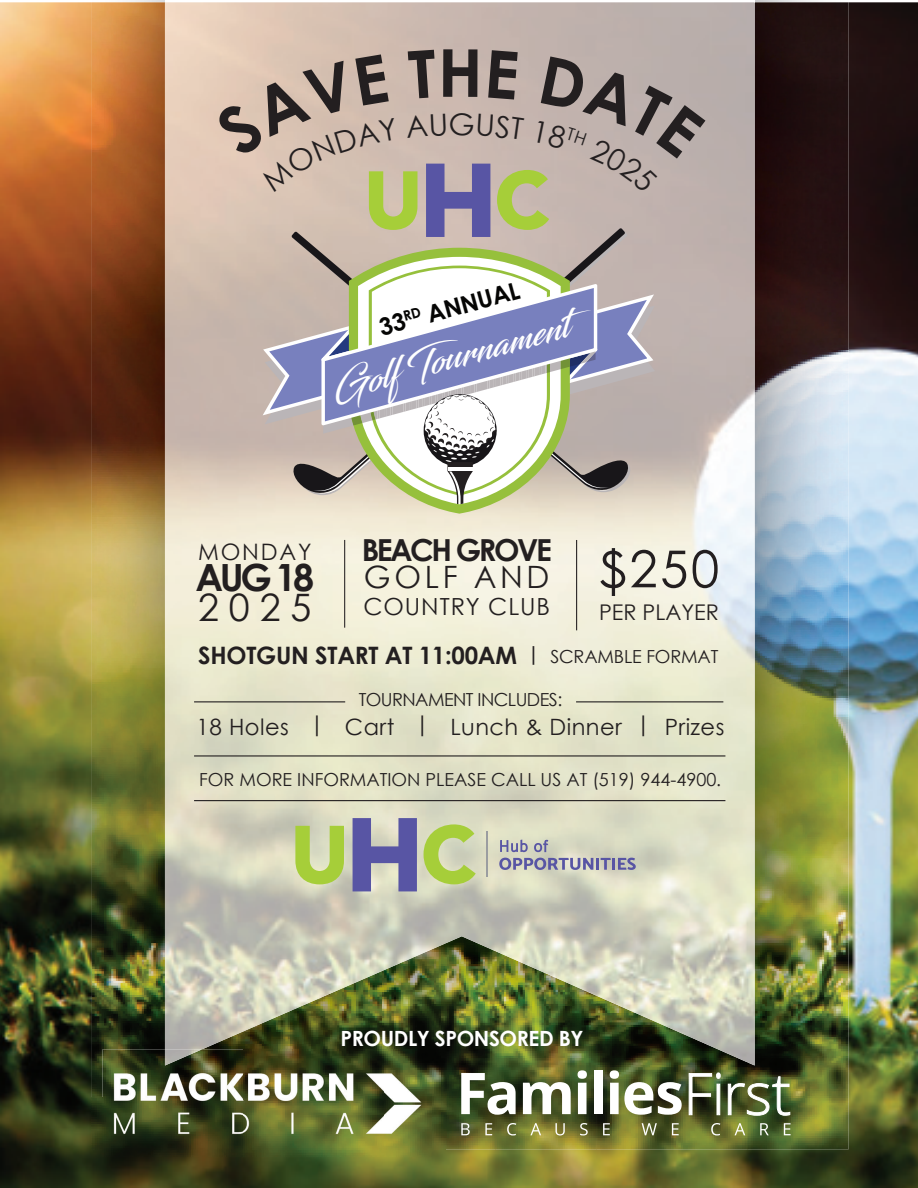
<style>
.page{position:relative;width:918px;height:1188px;background:#fff}
.page>*{position:absolute;margin:0;border:0;box-sizing:border-box;transform-origin:0 0}
.t1{font:700 66px "Century Gothic";color:#231f20}
.t2{font:51px "Century Gothic";color:#231f20}
.t3{font:37.8px "Century Gothic";color:#231f20}
.t4{font:700 37.5px "Century Gothic";color:#231f20}
.t5{font:36.6px "Blacksword";color:#fff}
.t6{font:30.75px "Century Gothic";letter-spacing:.12em;color:#231f20}
.t7{font:700 30.45px "Century Gothic";letter-spacing:-.08em;color:#231f20}
.t8{font:700 24px "Century Gothic";letter-spacing:-.01em;color:#231f20}
.t9{font:700 24px "Century Gothic";color:#050504}
.t10{font:23.55px "Century Gothic";letter-spacing:.04em;color:#231f20}
.t11{font:22.65px "Century Gothic";letter-spacing:.08em;color:#231f20}
.t12{font:22.5px "Century Gothic";letter-spacing:.02em;color:#231f20}
.t13{font:21.6px "Century Gothic";color:#231f20}
.t14{font:700 21px "Century Gothic";letter-spacing:-.02em;color:#fff}
.t15{font:18px "Century Gothic";color:#231f20}
.t16{font:18px "Century Gothic";letter-spacing:-.03em;color:#231f20}
.s1{font-size:20.25px}
.s2{font-weight:400;font-size:18px}
</style>
<div class="page">
<img style="left:0;top:2px;width:918px;height:1186px">
<img style="left:92px;top:2px;width:73px;height:1095px">
<img style="left:748px;top:2px;width:101px;height:1147px">
<img style="left:445px;top:1066px;width:50px;height:83px">
<img style="left:495px;top:1066px;width:101px;height:83px">
<img style="left:596px;top:1066px;width:152px;height:83px">
<img style="left:92px;top:1097px;width:10px;height:52px">
<img style="left:432px;top:1097px;width:13px;height:52px">
<img style="left:165px;top:2px;width:590px;height:1064px">
<hr style="left:194px;top:755px;width:531px;height:2px;background:#231f20">
<hr style="left:194px;top:701px;width:151px;height:1px;background:#231f20">
<hr style="left:576px;top:701px;width:147px;height:1px;background:#231f20">
<hr style="left:194px;top:800px;width:531px;height:1px;background:#231f20">
<hr style="left:344px;top:540px;width:1px;height:88px;background:#231f20">
<hr style="left:576px;top:540px;width:1px;height:90px;background:#231f20">
<svg style="left:291px;top:237px;width:340px;height:29px;background:#b7a8a0"></svg>
<svg style="left:349px;top:248px;width:221px;height:266px;background:#cccfa2"></svg>
<svg style="left:263px;top:266px;width:392px;height:238px"></svg>
<hr style="left:448px;top:467px;width:24px;height:4px;background:#fff">
<svg style="left:461px;top:1123px;width:9px;height:12px"></svg>
<svg style="left:485px;top:1123px;width:7px;height:12px"></svg>
<svg style="left:507px;top:1123px;width:9px;height:13px"></svg>
<svg style="left:530px;top:1123px;width:11px;height:12px"></svg>
<svg style="left:555px;top:1123px;width:10px;height:13px"></svg>
<svg style="left:580px;top:1123px;width:8px;height:12px"></svg>
<svg style="left:603px;top:1123px;width:7px;height:12px"></svg>
<svg style="left:642px;top:1123px;width:15px;height:12px"></svg>
<svg style="left:672px;top:1123px;width:7px;height:12px"></svg>
<svg style="left:711px;top:1123px;width:9px;height:13px"></svg>
<svg style="left:735px;top:1123px;width:10px;height:12px"></svg>
<svg style="left:760px;top:1123px;width:9px;height:12px"></svg>
<svg style="left:784px;top:1123px;width:7px;height:12px"></svg>
<svg style="left:461px;top:1073px;width:55px;height:42px"></svg>
<svg style="left:523px;top:1082px;width:48px;height:32px"></svg>
<svg style="left:578px;top:1070px;width:9px;height:44px"></svg>
<div style="left:594px;top:1070px;width:9px;height:44px;background:#fff"></div>
<svg style="left:610px;top:1070px;width:72px;height:45px"></svg>
<svg style="left:688px;top:1072px;width:33px;height:43px"></svg>
<svg style="left:728px;top:1076px;width:63px;height:40px"></svg>
<hr style="left:487px;top:832px;width:1px;height:45px;background:#9b9da0">
<svg style="left:295px;top:826px;width:49px;height:58px;background:#b9d26c"></svg>
<svg style="left:424px;top:824px;width:52px;height:60px;background:#bdd27d"></svg>
<svg style="left:353px;top:818px;width:64px;height:73px;background:#8582af"></svg>
<svg style="left:500px;top:840px;width:28px;height:12px"></svg>
<svg style="left:534px;top:840px;width:14px;height:12px"></svg>
<svg style="left:499px;top:858px;width:137px;height:12px;background:#9997b2"></svg>
<img style="left:102px;top:1049px;width:330px;height:108px">
<img style="left:165px;top:1049px;width:37px;height:17px">
<svg style="left:213px;top:50px;width:492px;height:187px;background:#c6b7ab"></svg>
<h1 class="t1" style="left:438px;top:23px;width:47px">H</h1>
<h3 class="t9" style="left:375px;top:310px;width:146px;rotate:-15deg">33<sup>RD</sup> ANNUAL</h3>
<h3 class="t5" style="left:326px;top:365px;width:247px;rotate:-15deg">Golf Tournament</h3>
<p class="t11" style="left:198px;top:536px;width:115px">MONDAY</p>
<h3 class="t4" style="left:195px;top:549px;width:120px">AUG 18</h3>
<h3 class="t3" style="left:198px;top:581px;width:115px">2025</h3>
<h3 class="t7" style="left:362px;top:527px;width:192px">BEACH GROVE</h3>
<h3 class="t6" style="left:364px;top:556px;width:187px">GOLF AND</h3>
<h3 class="t10" style="left:363px;top:590px;width:188px">COUNTRY CLUB</h3>
<h2 class="t2" style="left:599px;top:533px;width:122px">$250</h2>
<p class="t13" style="left:599px;top:597px;width:121px">PER PLAYER</p>
<h3 class="t8" style="left:198px;top:637px;width:522px">SHOTGUN START AT 11:00AM <span class="s1">|</span> <span class="s2">SCRAMBLE FORMAT</span></h3>
<p class="t16" style="left:359px;top:687px;width:205px">TOURNAMENT INCLUDES:</p>
<p class="t12" style="left:197px;top:711px;width:529px">18 Holes | Cart | Lunch &amp; Dinner | Prizes</p>
<p class="t15" style="left:199px;top:767px;width:524px">FOR MORE INFORMATION PLEASE CALL US AT (519) 944-4900.</p>
<p class="t14" style="left:340px;top:1023px;width:245px">PROUDLY SPONSORED BY</p>
</div>
